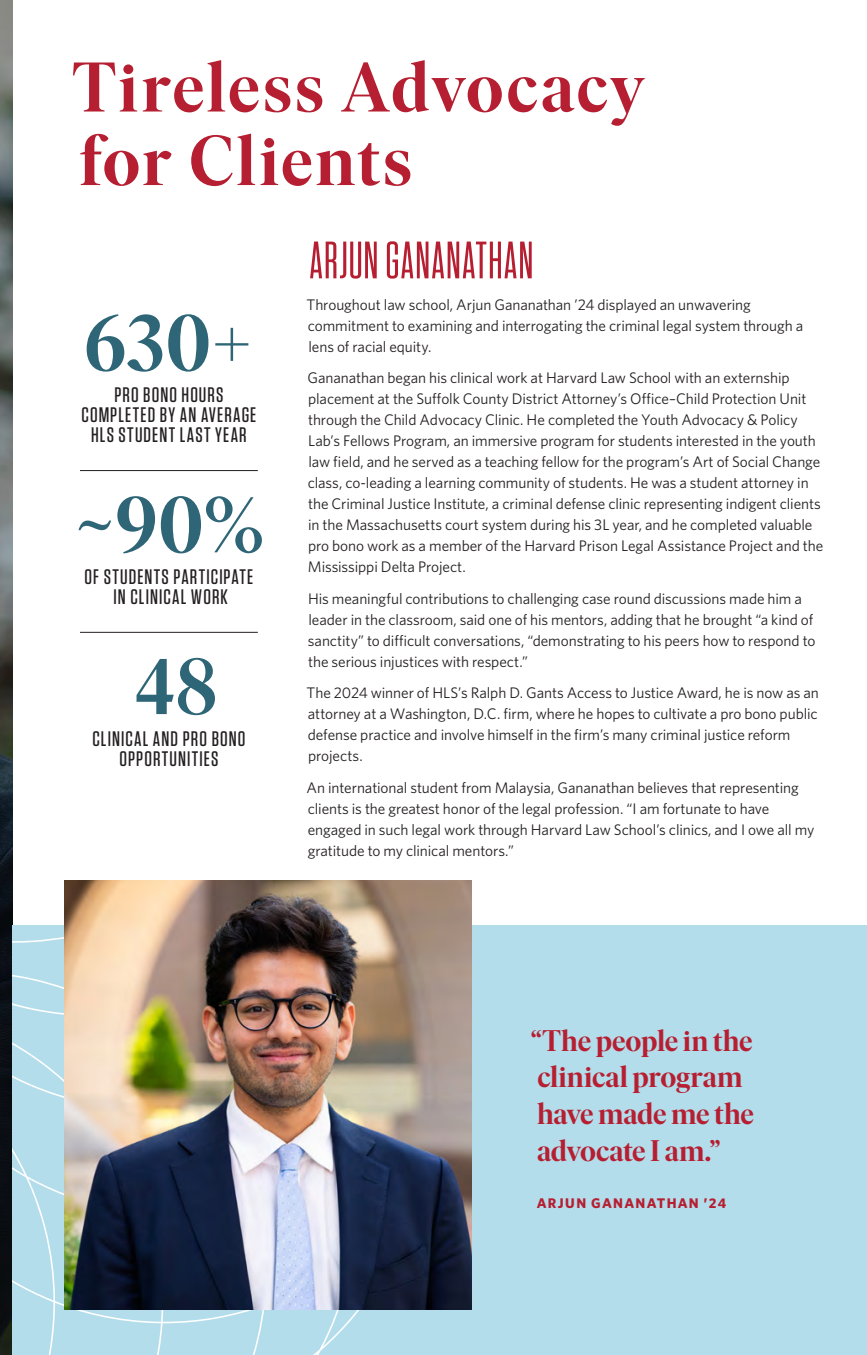
<style>
.page{position:relative;width:867px;height:1355px;background:#fff}
.page>*{position:absolute;margin:0;border:0;box-sizing:border-box;transform-origin:0 0}
.t1{font:600 78.75px "Ivar Display";letter-spacing:.025em;color:#2f6677}
.t2{font:600 70px "Ivar Display";letter-spacing:.04em;color:#b61f31}
.t3{font:500 52.5px "Tungsten Condensed";letter-spacing:.025em;color:#b61f31}
.Intro_text{font:600 29.75px/36.8px "Ivar Display";letter-spacing:-.005em;color:#b61f31}
.t4{font:500 21px/19.9px "Tungsten";letter-spacing:.05em;color:#231f20;text-align:center}
.t5{font:15.4px/21px "Whitney";letter-spacing:-.01em;color:#231f20}
.Intro_text-2{font:700 14px "Whitney";letter-spacing:.09em;color:#b61f31}
</style>
<div class="page">
<img style="left:0;top:0;width:12px;height:1354px">
<div style="left:12px;top:925px;width:854px;height:429px;background:#b3ddeb"></div>
<svg style="left:31px;top:937px;width:440px;height:417px"></svg>
<svg style="left:12px;top:940px;width:19px;height:352px"></svg>
<hr style="left:80px;top:470px;width:178px;height:1px;background:#231f20">
<hr style="left:80px;top:632px;width:178px;height:1px;background:#231f20">
<img style="left:64px;top:880px;width:407px;height:429px">
<p class="t2" style="left:72px;top:49px;width:574px">Tireless Advocacy</p>
<p class="t2" style="left:80px;top:123px;width:333px">for Clients</p>
<p class="t1" style="left:85px;top:300px;width:170px">630+</p>
<p class="t4" style="left:81px;top:385px;width:176px">PRO BONO HOURS<br>COMPLETED BY AN AVERAGE<br>HLS STUDENT LAST YEAR</p>
<p class="t1" style="left:73px;top:482px;width:192px">~90%</p>
<p class="t4" style="left:85px;top:567px;width:170px">OF STUDENTS PARTICIPATE<br>IN CLINICAL WORK</p>
<p class="t1" style="left:135px;top:644px;width:83px">48</p>
<p class="t4" style="left:92px;top:728px;width:154px">CLINICAL AND PRO BONO<br>OPPORTUNITIES</p>
<p class="t3" style="left:309px;top:235px;width:225px">ARJUN GANANATHAN</p>
<p class="t5" style="left:306px;top:294px;width:498px">Throughout law school, Arjun Gananathan ’24 displayed an unwavering commitment to examining and interrogating the criminal legal system through a lens of racial equity.</p>
<p class="t5" style="left:307px;top:367px;width:517px">Gananathan began his clinical work at Harvard Law School with an externship placement at the Suffolk County District Attorney’s Office–Child Protection Unit through the Child Advocacy Clinic. He completed the Youth Advocacy &amp; Policy Lab’s Fellows Program, an immersive program for students interested in the youth law field, and he served as a teaching fellow for the program’s Art of Social Change class, co-leading a learning community of students. He was a student attorney in the Criminal Justice Institute, a criminal defense clinic representing indigent clients in the Massachusetts court system during his 3L year, and he completed valuable pro bono work as a member of the Harvard Prison Legal Assistance Project and the Mississippi Delta Project.</p>
<p class="t5" style="left:308px;top:587px;width:509px">His meaningful contributions to challenging case round discussions made him a leader in the classroom, said one of his mentors, adding that he brought “a kind of sanctity” to difficult conversations, “demonstrating to his peers how to respond to the serious injustices with respect.”</p>
<p class="t5" style="left:306px;top:682px;width:514px">The 2024 winner of HLS’s Ralph D. Gants Access to Justice Award, he is now as an attorney at a Washington, D.C. firm, where he hopes to cultivate a pro bono public defense practice and involve himself in the firm’s many criminal justice reform projects.</p>
<p class="t5" style="left:306px;top:776px;width:509px">An international student from Malaysia, Gananathan believes that representing clients is the greatest honor of the legal profession. “I am fortunate to have engaged in such legal work through Harvard Law School’s clinics, and I owe all my gratitude to my clinical mentors.”</p>
<p class="Intro_text" style="left:531px;top:1022px;width:224px">“The people in the clinical program have made me the advocate I am.”</p>
<p class="Intro_text-2" style="left:536px;top:1193px;width:191px">ARJUN GANANATHAN ’24</p>
</div>
